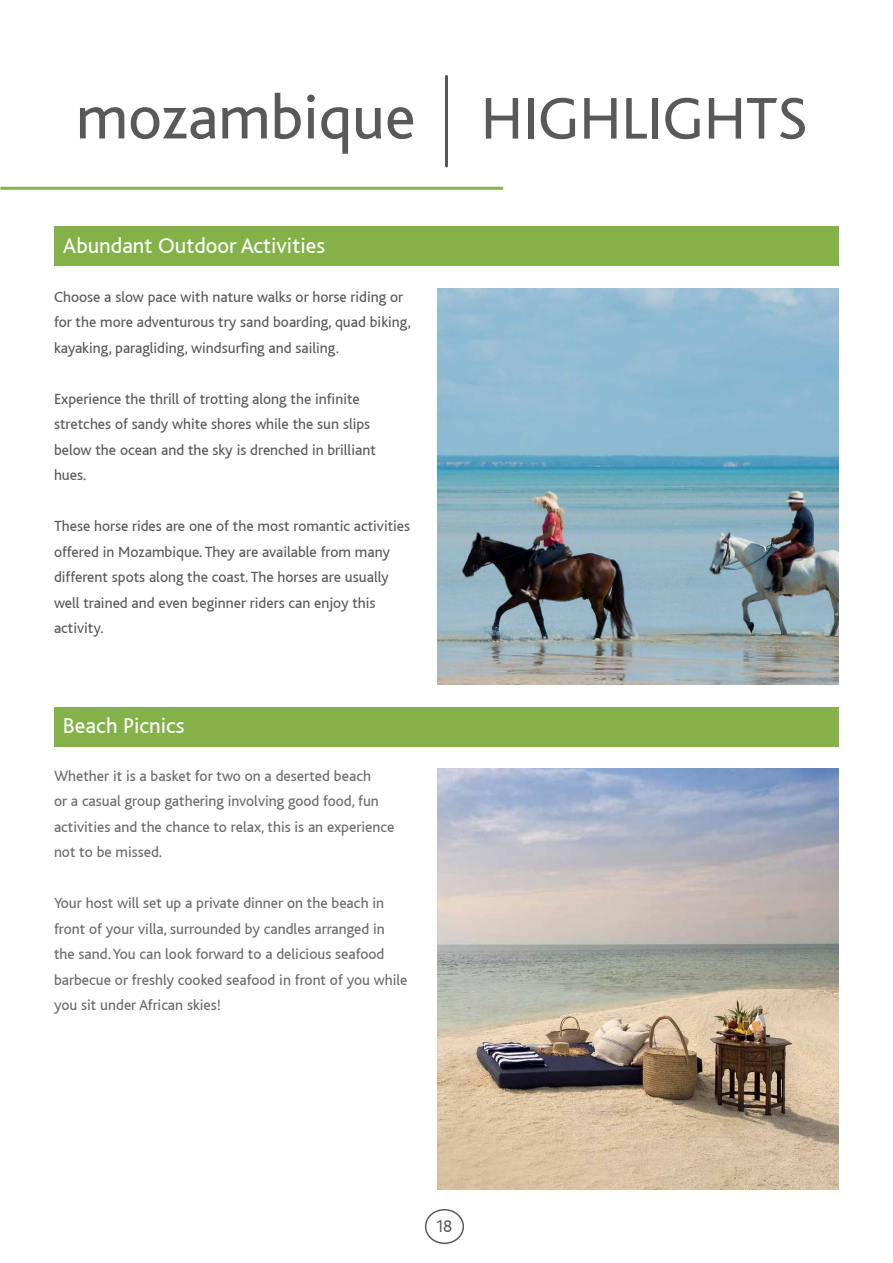
<style>
.page{position:relative;width:893px;height:1263px;background:#fff}
.page>*{position:absolute;margin:0;border:0;box-sizing:border-box;transform-origin:0 0}
.t1{font:64.5px "Bliss";color:#59595c}
.t2{font:22.5px "Bliss";color:#fff}
.t3{font:18px "Bliss";color:#59595c;scale:.9 1}
.t4{font:15.45px/25.5px "Bliss";color:#58595b}
.t5{font:15.45px/25.5px "Bliss";color:#696a6d}
.s1{font-size:61.5px}
</style>
<div class="page">
<svg style="left:0;top:187px;width:504px;height:3px;background:#8eb857"></svg>
<svg style="left:445px;top:75px;width:3px;height:93px"></svg>
<div style="left:425px;top:1209px;width:39px;height:35px;border:2px solid #59595c;border-radius:50%"></div>
<img style="left:437px;top:289px;width:402px;height:395px">
<img style="left:437px;top:768px;width:402px;height:421px">
<div style="left:54px;top:226px;width:785px;height:40px;background:#84b249"></div>
<div style="left:54px;top:707px;width:785px;height:40px;background:#84b249"></div>
<h1 class="t1" style="left:76px;top:83px;width:733px">mozambique <span class="s1">HIGHLIGHTS</span></h1>
<h2 class="t2" style="left:63px;top:234px;width:264px">Abundant Outdoor Activities</h2>
<h2 class="t2" style="left:63px;top:234px;width:167px">Ngorongoro Crate</h2>
<p class="t4" style="left:54px;top:284px;width:359px">Choose a slow pace with nature walks or horse riding or for the more adventurous try sand boarding, quad biking, kayaking, paragliding, windsurfing and sailing.</p>
<p class="t4" style="left:54px;top:386px;width:323px">Experience the thrill of trotting along the infinite stretches of sandy white shores while the sun slips below the ocean and the sky is drenched in brilliant hues.</p>
<p class="t4" style="left:54px;top:513px;width:358px">These horse rides are one of the most romantic activities offered in Mozambique. They are available from many different spots along the coast. The horses are usually well trained and even beginner riders can enjoy this activity.</p>
<h2 class="t2" style="left:63px;top:713px;width:126px">Lake Manyara</h2>
<h2 class="t2" style="left:63px;top:713px;width:123px">Beach Picnics</h2>
<p class="t5" style="left:54px;top:763px;width:342px">Whether it is a basket for two on a deserted beach<br>or a casual group gathering involving good food, fun activities and the chance to relax, this is an experience not to be missed.</p>
<p class="t5" style="left:54px;top:891px;width:355px">Your host will set up a private dinner on the beach in front of your villa, surrounded by candles arranged in the sand. You can look forward to a delicious seafood barbecue or freshly cooked seafood in front of you while you sit under African skies!</p>
<p class="t3" style="left:435px;top:1216px;width:20px">18</p>
</div>
